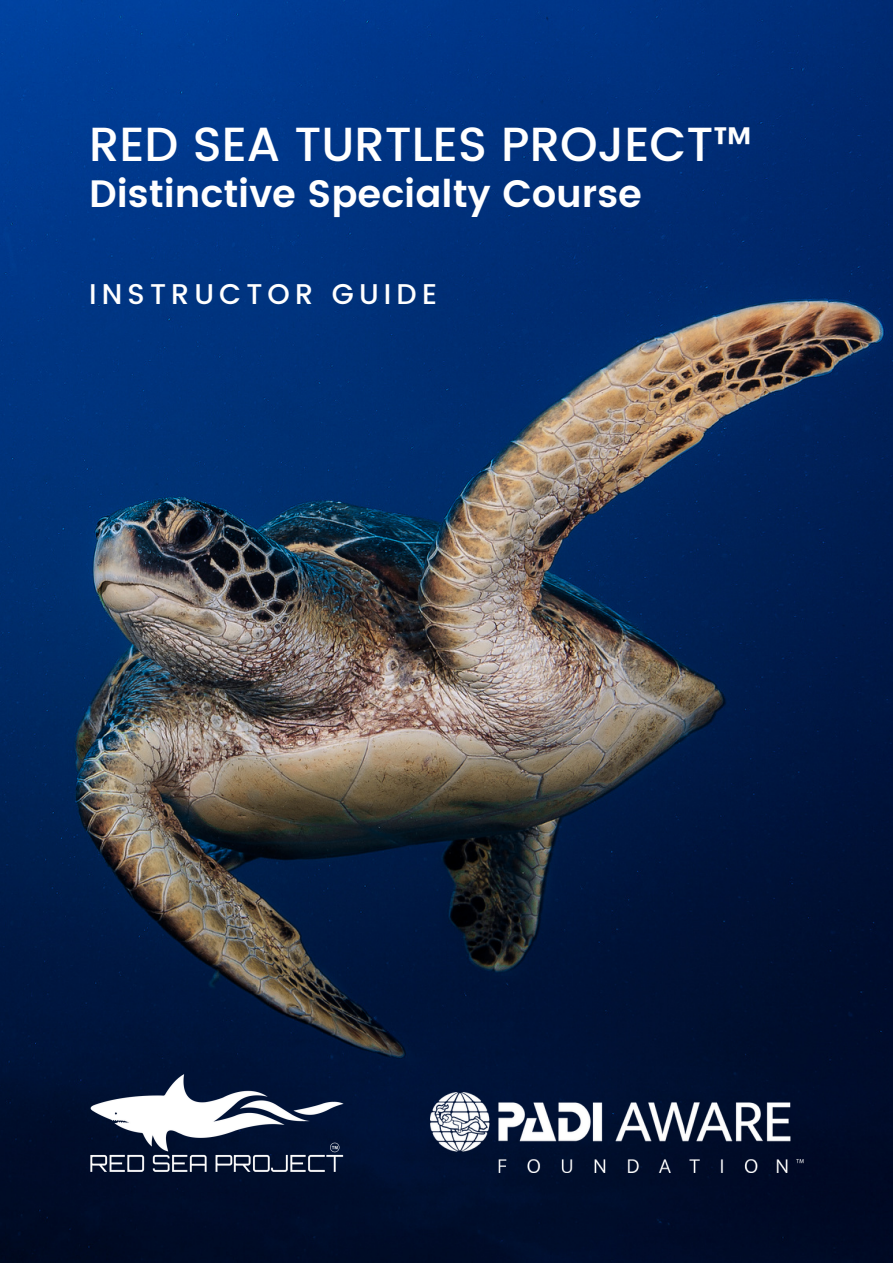
<style>
.page{position:relative;width:893px;height:1264px;background:#fff}
.page>*{position:absolute;margin:0;border:0;box-sizing:border-box;transform-origin:0 0}
.t1{font:500 47.85px "Poppins";color:#fff}
.t2{font:600 38.1px "Poppins";color:#fff}
.t3{font:500 28.5px "Poppins";letter-spacing:.18em;color:#fff}
</style>
<div class="page">
<img style="left:0;top:0;width:892px;height:1262px">
<img style="left:89px;top:1068px;width:255px;height:105px">
<img style="left:430px;top:1092px;width:373px;height:80px">
<p class="t1" style="left:89px;top:117px;width:664px">RED SEA TURTLES PROJECT™</p>
<p class="t2" style="left:89px;top:172px;width:554px">Distinctive Specialty Course</p>
<p class="t3" style="left:89px;top:278px;width:349px">INSTRUCTOR GUIDE</p>
</div>
